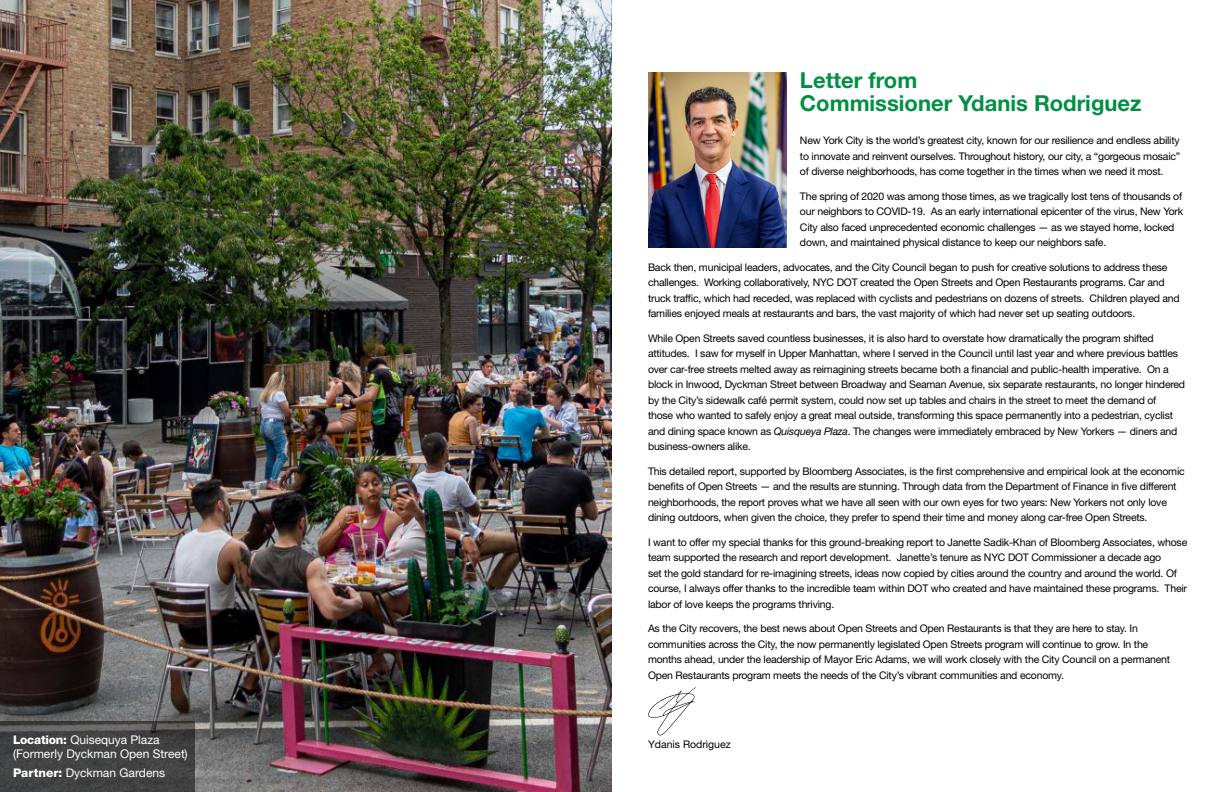
<style>
.page{position:relative;width:1224px;height:792px;background:#fff}
.page>*{position:absolute;margin:0;border:0;box-sizing:border-box;transform-origin:0 0}
.t1{font:700 22px/23px "Helvetica Neue LT Std";color:#009042}
.Callout_Box{font:12px "Helvetica Neue LT Std";color:#fff}
.t2{font:10.5px/15.5px "Helvetica Neue LT Std";letter-spacing:-.02em;color:#000}
.t3{font:10.5px "Helvetica Neue LT Std";color:#000}
.s1{font-style:italic}
.s2{font-weight:800}
</style>
<div class="page">
<img style="left:648px;top:72px;width:138px;height:176px">
<img style="left:0;top:0;width:612px;height:792px">
<svg style="left:648px;top:687px;width:48px;height:48px"></svg>
<svg style="left:0;top:721px;width:194px;height:71px;background:#434444"></svg>
<h1 class="t1" style="left:800px;top:68px;width:343px">Letter from<br>Commissioner Ydanis Rodriguez</h1>
<p class="t2" style="left:800px;top:133px;width:382px;text-align:justify">New York City is the world’s greatest city, known for our resilience and endless ability to innovate and reinvent ourselves. Throughout history, our city, a “gorgeous mosaic” of diverse neighborhoods, has come together in the times when we need it most.</p>
<p class="t2" style="left:800px;top:188px;width:385px">The spring of 2020 was among those times, as we tragically lost tens of thousands of our neighbors to COVID-19. As an early international epicenter of the virus, New York City also faced unprecedented economic challenges — as we stayed home, locked down, and maintained physical distance to keep our neighbors safe.</p>
<p class="t2" style="left:648px;top:259px;width:533px">Back then, municipal leaders, advocates, and the City Council began to push for creative solutions to address these challenges. Working collaboratively, NYC DOT created the Open Streets and Open Restaurants programs. Car and truck traffic, which had receded, was replaced with cyclists and pedestrians on dozens of streets. Children played and families enjoyed meals at restaurants and bars, the vast majority of which had never set up seating outdoors.</p>
<p class="t2" style="left:648px;top:330px;width:539px">While Open Streets saved countless businesses, it is also hard to overstate how dramatically the program shifted attitudes. I saw for myself in Upper Manhattan, where I served in the Council until last year and where previous battles over car-free streets melted away as reimagining streets became both a financial and public-health imperative. On a block in Inwood, Dyckman Street between Broadway and Seaman Avenue, six separate restaurants, no longer hindered by the City’s sidewalk café permit system, could now set up tables and chairs in the street to meet the demand of<br>those who wanted to safely enjoy a great meal outside, transforming this space permanently into a pedestrian, cyclist and dining space known as <span class="s1">Quisqueya Plaza</span>. The changes were immediately embraced by New Yorkers — diners and business-owners alike.</p>
<p class="t2" style="left:648px;top:463px;width:538px">This detailed report, supported by Bloomberg Associates, is the first comprehensive and empirical look at the economic benefits of Open Streets — and the results are stunning. Through data from the Department of Finance in five different neighborhoods, the report proves what we have all seen with our own eyes for two years: New Yorkers not only love dining outdoors, when given the choice, they prefer to spend their time and money along car-free Open Streets.</p>
<p class="t2" style="left:648px;top:534px;width:541px">I want to offer my special thanks for this ground-breaking report to Janette Sadik-Khan of Bloomberg Associates, whose team supported the research and report development. Janette’s tenure as NYC DOT Commissioner a decade ago<br>set the gold standard for re-imagining streets, ideas now copied by cities around the country and around the world. Of course, I always offer thanks to the incredible team within DOT who created and have maintained these programs. Their labor of love keeps the programs thriving.</p>
<p class="t2" style="left:648px;top:621px;width:524px">As the City recovers, the best news about Open Streets and Open Restaurants is that they are here to stay. In communities across the City, the now permanently legislated Open Streets program will continue to grow. In the months ahead, under the leadership of Mayor Eric Adams, we will work closely with the City Council on a permanent Open Restaurants program meets the needs of the City’s vibrant communities and economy.</p>
<p class="Callout_Box" style="left:13px;top:733px;width:148px"><span class="s2">Location:</span> Quisequya Plaza</p>
<p class="t3" style="left:648px;top:738px;width:84px">Ydanis Rodriguez</p>
<p class="Callout_Box" style="left:13px;top:747px;width:176px">(Formerly Dyckman Open Street)</p>
<p class="Callout_Box" style="left:13px;top:766px;width:154px"><span class="s2">Partner:</span> Dyckman Gardens</p>
</div>
